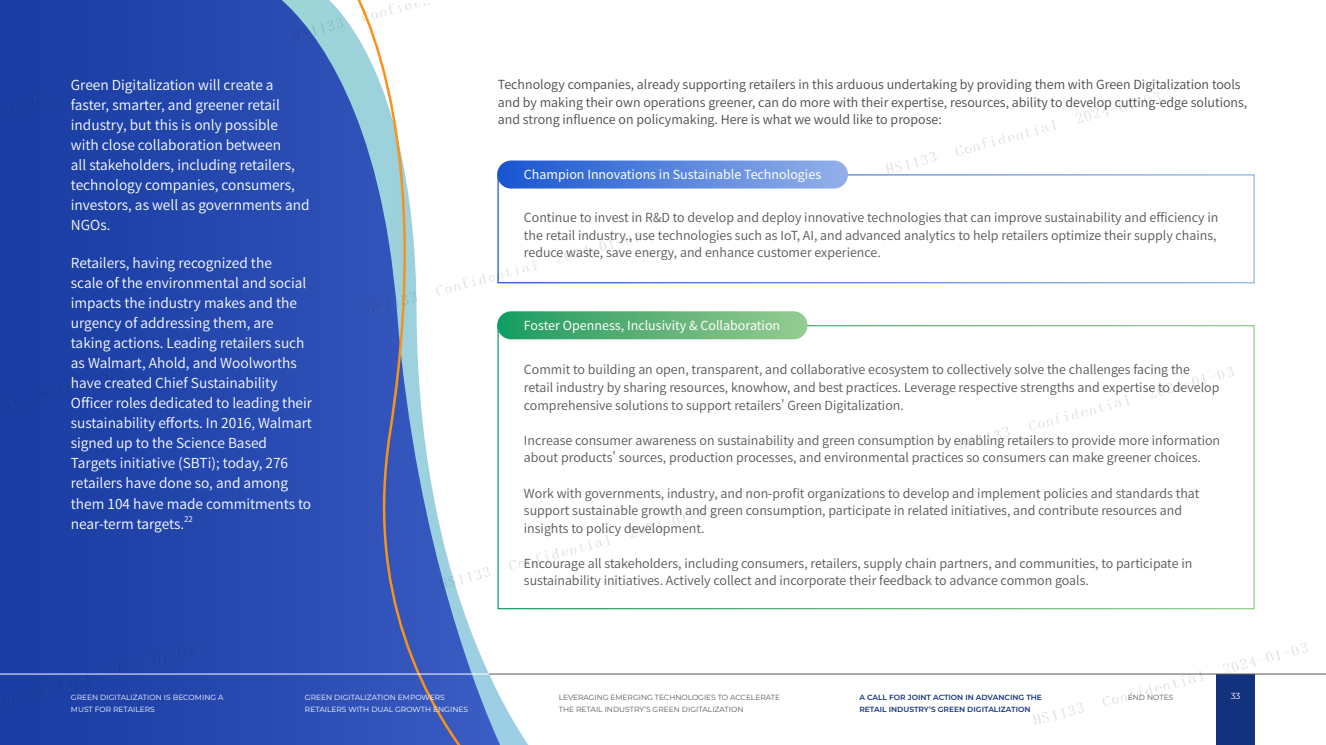
<style>
.page{position:relative;width:1326px;height:745px;background:#fff}
.page>*{position:absolute;margin:0;border:0;box-sizing:border-box;transform-origin:0 0}
.t1{font:13.75px/20px "Source Han Sans CN";color:#fff}
.t2{font:12.5px/17.5px "Source Han Sans CN";color:#595757}
.t3{font:12.5px/17.5px "Source Han Sans CN";color:#4c4948}
.t4{font:12.5px "Source Han Sans CN";color:#fff}
.t5{font:8.75px "Montserrat";color:#fff}
.t6{font:8px "Source Han Sans CN";color:#fff}
.t7{font:7.5px/12.5px "Montserrat";color:#fff}
.t8{font:7.5px "Montserrat";letter-spacing:-.005em;color:#595757}
.t9{font:600 7.5px/12.5px "Montserrat";color:#12327d}
</style>
<div class="page">
<hr style="left:488px;top:673px;width:837px;height:1px;background:#595757">
<img style="left:0;top:0;width:1324px;height:743px">
<p class="t1" style="left:71px;top:75px;width:240px">Green Digitalization will create a faster, smarter, and greener retail industry, but this is only possible<br>with close collaboration between<br>all stakeholders, including retailers, technology companies, consumers, investors, as well as governments and<br>NGOs.</p>
<p class="t1" style="left:71px;top:253px;width:243px">Retailers, having recognized the<br>scale of the environmental and social impacts the industry makes and the urgency of addressing them, are taking actions. Leading retailers such as Walmart, Ahold, and Woolworths have created Chief Sustainability Officer roles dedicated to leading their sustainability efforts. In 2016, Walmart signed up to the Science Based Targets initiative (SBTi); today, 276 retailers have done so, and among them 104 have made commitments to near-term targets.</p>
<p class="t6" style="left:184px;top:514px;width:10px">22</p>
<p class="t3" style="left:498px;top:76px;width:750px">Technology companies, already supporting retailers in this arduous undertaking by providing them with Green Digitalization tools and by making their own operations greener, can do more with their expertise, resources, ability to develop cutting-edge solutions, and strong influence on policymaking. Here is what we would like to propose:</p>
<p class="t4" style="left:524px;top:167px;width:299px">Champion Innovations in Sustainable Technologies</p>
<p class="t2" style="left:524px;top:209px;width:696px">Continue to invest in R&amp;D to develop and deploy innovative technologies that can improve sustainability and efficiency in the retail industry., use technologies such as IoT, AI, and advanced analytics to help retailers optimize their supply chains, reduce waste, save energy, and enhance customer experience.</p>
<p class="t4" style="left:524px;top:318px;width:258px">Foster Openness, Inclusivity &amp; Collaboration</p>
<p class="t2" style="left:524px;top:361px;width:697px">Commit to building an open, transparent, and collaborative ecosystem to collectively solve the challenges facing the retail industry by sharing resources, knowhow, and best practices. Leverage respective strengths and expertise to develop comprehensive solutions to support retailers' Green Digitalization.</p>
<p class="t2" style="left:524px;top:431px;width:697px">Increase consumer awareness on sustainability and green consumption by enabling retailers to provide more information about products' sources, production processes, and environmental practices so consumers can make greener choices.</p>
<p class="t2" style="left:524px;top:484px;width:676px">Work with governments, industry, and non-profit organizations to develop and implement policies and standards that support sustainable growth and green consumption, participate in related initiatives, and contribute resources and insights to policy development.</p>
<p class="t2" style="left:524px;top:554px;width:669px">Encourage all stakeholders, including consumers, retailers, supply chain partners, and communities, to participate in sustainability initiatives. Actively collect and incorporate their feedback to advance common goals.</p>
<p class="t7" style="left:71px;top:690px;width:154px">GREEN DIGITALIZATION IS BECOMING A<br>MUST FOR RETAILERS</p>
<p class="t7" style="left:305px;top:690px;width:165px">GREEN DIGITALIZATION EMPOWERS<br>RETAILERS WITH DUAL GROWTH ENGINES</p>
<p class="t8" style="left:558px;top:691px;width:223px">LEVERAGING EMERGING TECHNOLOGIES TO ACCELERATE</p>
<p class="t5" style="left:1230px;top:689px;width:11px">33</p>
<p class="t8" style="left:558px;top:704px;width:186px">THE RETAIL INDUSTRY’S GREEN DIGITALIZATION</p>
<p class="t9" style="left:859px;top:690px;width:184px">A CALL FOR JOINT ACTION IN ADVANCING THE<br>RETAIL INDUSTRY’S GREEN DIGITALIZATION</p>
<p class="t8" style="left:1127px;top:691px;width:47px">END NOTES</p>
</div>
